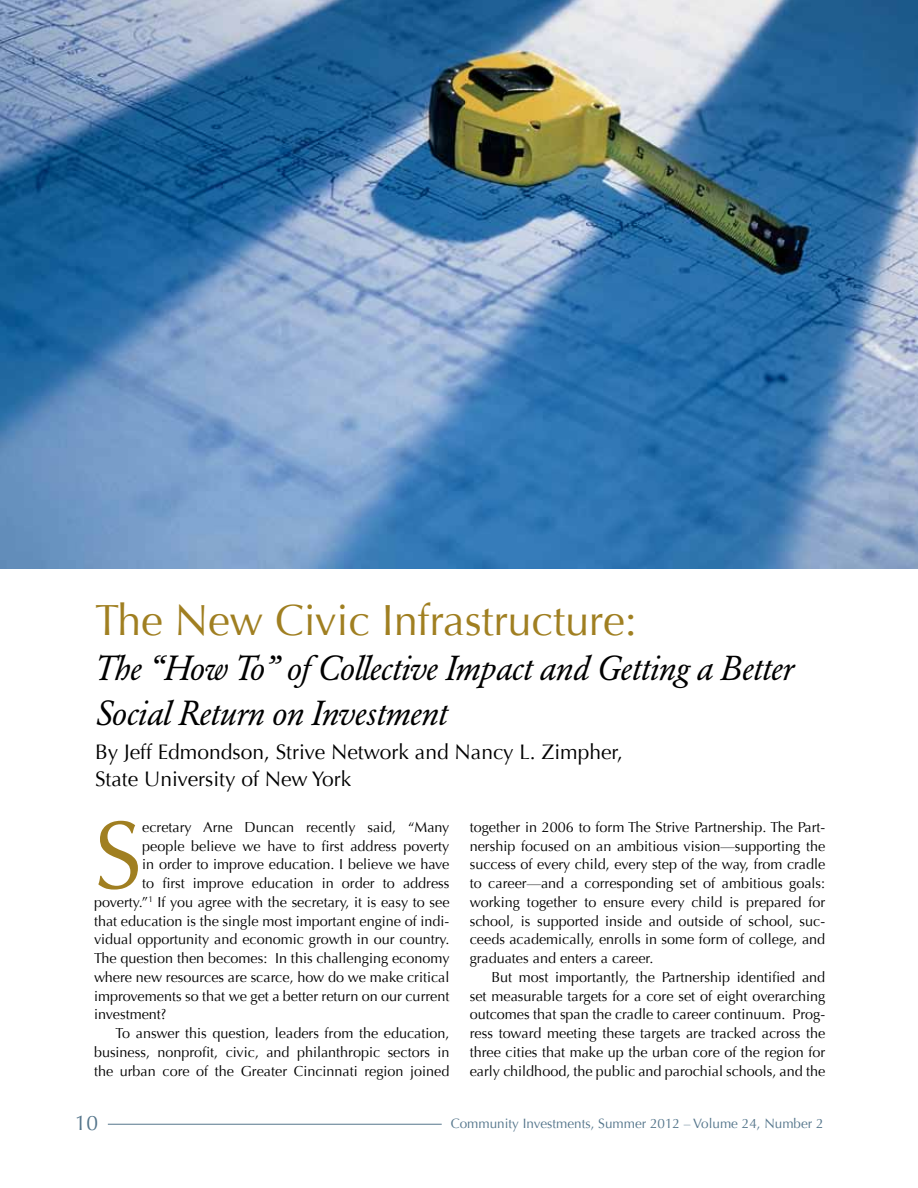
<style>
.page{position:relative;width:918px;height:1188px;background:#fff}
.page>*{position:absolute;margin:0;border:0;box-sizing:border-box;transform-origin:0 0}
.t1{font:96.45px "Optima";color:#a07f21}
.t2{font:43.5px "Optima";letter-spacing:-.005em;color:#a07f21}
.t3{font:italic 34.5px/45px "Garamond BE";letter-spacing:-.01em;color:#000}
.t4{font:21px/27px "Optima";color:#000}
.t5{font:21px "Optima";color:#54758b}
.t6{font:14.4px/18.8px "Optima";color:#000;text-align:justify}
.t7{font:13.5px "Optima";color:#54758b}
</style>
<div class="page">
<img style="left:0;top:0;width:918px;height:568px">
<hr style="left:108px;top:1124px;width:334px;height:1px;background:#54758b">
<h2 class="t2" style="left:95px;top:595px;width:543px">The New Civic Infrastructure:</h2>
<h3 class="t3" style="left:95px;top:646px;width:700px">The “How To” of Collective Impact and Getting a Better<br>Social Return on Investment</h3>
<h3 class="t4" style="left:95px;top:738px;width:529px">By Jeff Edmondson, Strive Network and Nancy L. Zimpher,<br>State University of New York</h3>
<h1 class="t1" style="left:94px;top:799px;width:50px">S</h1>
<p class="t6" style="left:142px;top:818px;width:309px">ecretary Arne Duncan recently said, “Many</p>
<p class="t6" style="left:142px;top:837px;width:309px">people believe we have to first address poverty</p>
<p class="t6" style="left:142px;top:855px;width:309px">in order to improve education. I believe we have</p>
<p class="t6" style="left:142px;top:874px;width:309px">to first improve education in order to address</p>
<p class="t6" style="left:94px;top:893px;width:357px">poverty.”<sup>1</sup> If you agree with the secretary, it is easy to see</p>
<p class="t6" style="left:94px;top:912px;width:357px">that education is the single most important engine of indi-</p>
<p class="t6" style="left:94px;top:930px;width:357px">vidual opportunity and economic growth in our country.</p>
<p class="t6" style="left:94px;top:949px;width:357px">The question then becomes: In this challenging economy</p>
<p class="t6" style="left:94px;top:968px;width:357px">where new resources are scarce, how do we make critical</p>
<p class="t6" style="left:94px;top:987px;width:357px">improvements so that we get a better return on our current</p>
<p class="t6" style="left:94px;top:1005px;width:74px">investment?</p>
<p class="t6" style="left:116px;top:1024px;width:335px">To answer this question, leaders from the education,</p>
<p class="t6" style="left:94px;top:1043px;width:357px">business, nonprofit, civic, and philanthropic sectors in</p>
<p class="t6" style="left:94px;top:1062px;width:357px">the urban core of the Greater Cincinnati region joined</p>
<p class="t6" style="left:470px;top:818px;width:357px">together in 2006 to form The Strive Partnership. The Part&shy;nership focused on an ambitious vision—supporting the success of every child, every step of the way, from cradle to career—and a corresponding set of ambitious goals: working together to ensure every child is prepared for school, is supported inside and outside of school, suc&shy;ceeds academically, enrolls in some form of college, and graduates and enters a career.</p>
<p class="t6" style="left:470px;top:968px;width:357px;text-indent:22px">But most importantly, the Partnership identified and set measurable targets for a core set of eight overarching outcomes that span the cradle to career continuum. Prog&shy;ress toward meeting these targets are tracked across the three cities that make up the urban core of the region for early childhood, the public and parochial schools, and the</p>
<h3 class="t5" style="left:75px;top:1110px;width:25px">10</h3>
<p class="t7" style="left:451px;top:1115px;width:374px">Community Investments, Summer 2012 – Volume 24, Number 2</p>
</div>
